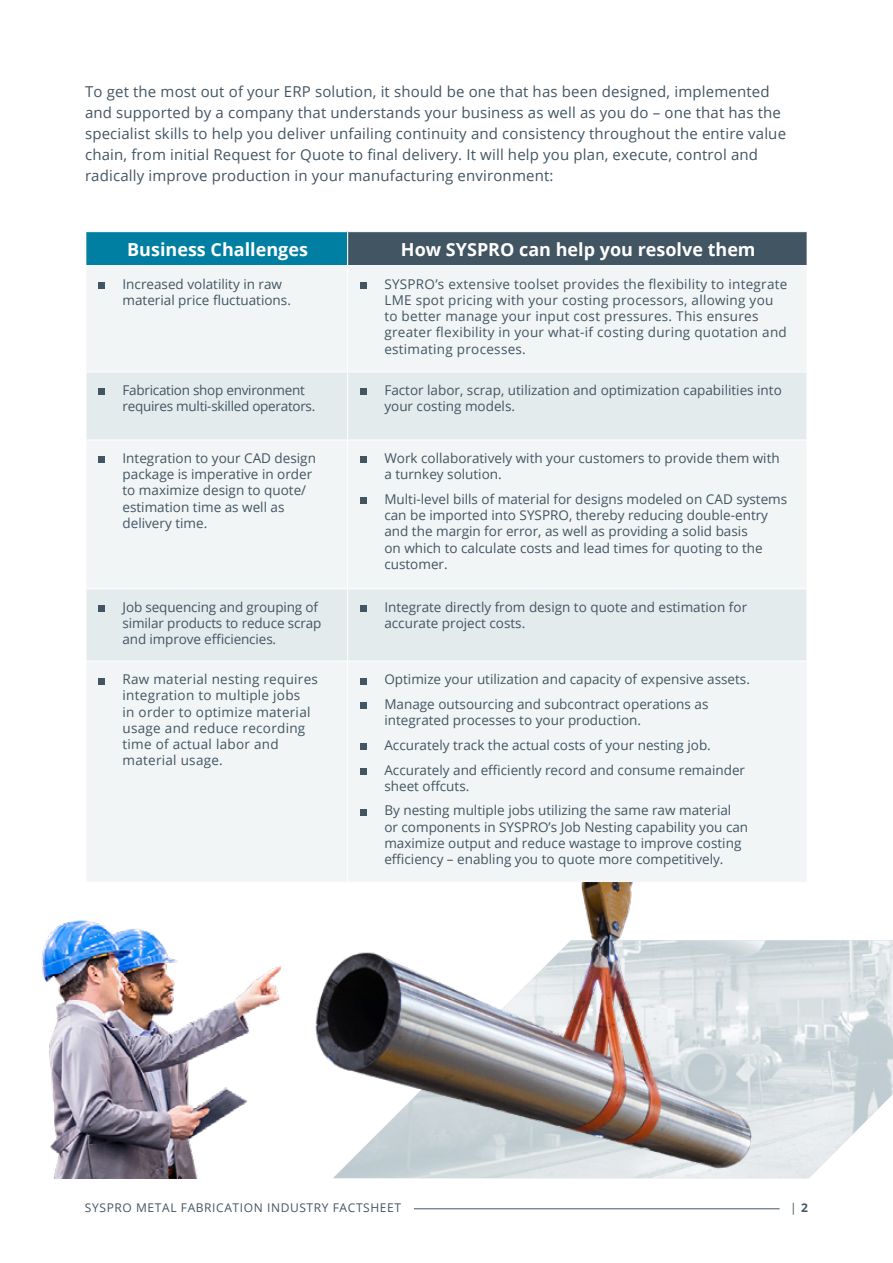
<style>
.page{position:relative;width:893px;height:1263px;background:#fff}
.page>*{position:absolute;margin:0;border:0;box-sizing:border-box;transform-origin:0 0}
.t1{font:700 18px "Open Sans";color:#fff}
.t2{font:15px/21px "Open Sans";letter-spacing:.01em;color:#425563}
.t3{font:13.5px/16.2px "Open Sans";color:#425563}
.t4{font:13.5px/16.2px "Open Sans";letter-spacing:.02em;color:#425563}
.t5{font:13.5px/16.2px "Open Sans";letter-spacing:-.02em;color:#425563}
.t6{font:12px "Open Sans";letter-spacing:.05em;color:#425563}
.s1{font-weight:700}
</style>
<div class="page">
<hr style="left:414px;top:1208px;width:366px;height:1px;background:#425563">
<div style="left:86px;top:232px;width:262px;height:34px;background:#007fa3"></div>
<div style="left:348px;top:232px;width:459px;height:34px;background:#425563"></div>
<div style="left:87px;top:266px;width:719px;height:616px;background:#f1f5f6"></div>
<svg style="left:87px;top:373px;width:719px;height:288px;fill:#f1f5f6"></svg>
<hr style="left:347px;top:266px;width:1px;height:106px;background:#fff">
<hr style="left:87px;top:372px;width:261px;height:1px;background:#fff">
<hr style="left:348px;top:372px;width:458px;height:1px;background:#fff">
<hr style="left:347px;top:372px;width:1px;height:68px;background:#fff">
<hr style="left:87px;top:440px;width:261px;height:1px;background:#fff">
<hr style="left:348px;top:440px;width:458px;height:1px;background:#fff">
<hr style="left:347px;top:440px;width:1px;height:148px;background:#fff">
<hr style="left:87px;top:588px;width:261px;height:1px;background:#fff">
<hr style="left:348px;top:588px;width:458px;height:1px;background:#fff">
<hr style="left:347px;top:589px;width:1px;height:72px;background:#fff">
<hr style="left:85px;top:265px;width:263px;height:1px;background:#fff">
<hr style="left:347px;top:232px;width:1px;height:33px;background:#fff">
<hr style="left:348px;top:265px;width:460px;height:1px;background:#fff">
<hr style="left:87px;top:661px;width:261px;height:1px;background:#fff">
<hr style="left:348px;top:661px;width:459px;height:1px;background:#fff">
<hr style="left:347px;top:661px;width:1px;height:221px;background:#fff">
<div style="left:99px;top:282px;width:6px;height:7px;background:#425563"></div>
<div style="left:360px;top:282px;width:7px;height:7px;background:#425563"></div>
<svg style="left:99px;top:389px;width:6px;height:6px"></svg>
<div style="left:360px;top:389px;width:7px;height:6px;background:#425563"></div>
<svg style="left:99px;top:457px;width:6px;height:6px"></svg>
<div style="left:360px;top:457px;width:7px;height:6px;background:#425563"></div>
<div style="left:360px;top:498px;width:7px;height:6px;background:#425563"></div>
<div style="left:99px;top:605px;width:6px;height:7px;background:#425563"></div>
<div style="left:360px;top:605px;width:7px;height:7px;background:#425563"></div>
<svg style="left:99px;top:678px;width:6px;height:6px"></svg>
<div style="left:360px;top:678px;width:7px;height:6px;background:#425563"></div>
<div style="left:360px;top:702px;width:7px;height:7px;background:#425563"></div>
<div style="left:360px;top:743px;width:7px;height:7px;background:#425563"></div>
<div style="left:360px;top:768px;width:7px;height:6px;background:#425563"></div>
<div style="left:360px;top:809px;width:7px;height:6px;background:#425563"></div>
<img style="left:315px;top:883px;width:578px;height:296px">
<img style="left:42px;top:920px;width:240px;height:258px">
<p class="t2" style="left:85px;top:80px;width:702px">To get the most out of your ERP solution, it should be one that has been designed, implemented and supported by a company that understands your business as well as you do – one that has the specialist skills to help you deliver unfailing continuity and consistency throughout the entire value chain, from initial Request for Quote to final delivery. It will help you plan, execute, control and radically improve production in your manufacturing environment:</p>
<h1 class="t1" style="left:127px;top:236px;width:182px">Business Challenges</h1>
<h1 class="t1" style="left:401px;top:236px;width:356px">How SYSPRO can help you resolve them</h1>
<p class="t3" style="left:123px;top:275px;width:170px">Increased volatility in raw material price fluctuations.</p>
<p class="t4" style="left:384px;top:275px;width:405px">SYSPRO’s extensive toolset provides the flexibility to integrate LME spot pricing with your costing processors, allowing you to better manage your input cost pressures. This ensures greater flexibility in your what-if costing during quotation and estimating processes.</p>
<p class="t5" style="left:123px;top:382px;width:194px">Fabrication shop environment requires multi-skilled operators.</p>
<p class="t3" style="left:384px;top:382px;width:399px">Factor labor, scrap, utilization and optimization capabilities into your costing models.</p>
<p class="t3" style="left:123px;top:450px;width:195px">Integration to your CAD design package is imperative in order to maximize design to quote/ estimation time as well as delivery time.</p>
<p class="t3" style="left:384px;top:450px;width:397px">Work collaboratively with your customers to provide them with a turnkey solution.</p>
<p class="t3" style="left:384px;top:491px;width:404px">Multi-level bills of material for designs modeled on CAD systems can be imported into SYSPRO, thereby reducing double-entry and the margin for error, as well as providing a solid basis<br>on which to calculate costs and lead times for quoting to the customer.</p>
<p class="t3" style="left:123px;top:598px;width:200px">Job sequencing and grouping of similar products to reduce scrap and improve efficiencies.</p>
<p class="t3" style="left:384px;top:598px;width:364px">Integrate directly from design to quote and estimation for accurate project costs.</p>
<p class="t4" style="left:123px;top:671px;width:197px">Raw material nesting requires integration to multiple jobs<br>in order to optimize material usage and reduce recording time of actual labor and material usage.</p>
<p class="t3" style="left:384px;top:666px;width:367px;line-height:24.8px">Optimize your utilization and capacity of expensive assets.<br>Manage outsourcing and subcontract operations as</p>
<p class="t3" style="left:384px;top:707px;width:362px;line-height:24.8px">integrated processes to your production.<br>Accurately track the actual costs of your nesting job.<br>Accurately and efficiently record and consume remainder</p>
<p class="t3" style="left:384px;top:773px;width:348px;line-height:24.8px">sheet offcuts.<br>By nesting multiple jobs utilizing the same raw material</p>
<p class="t3" style="left:384px;top:818px;width:365px">or components in SYSPRO’s Job Nesting capability you can maximize output and reduce wastage to improve costing efficiency – enabling you to quote more competitively.</p>
<p class="t6" style="left:85px;top:1200px;width:318px">SYSPRO METAL FABRICATION INDUSTRY FACTSHEET</p>
<p class="t6" style="left:790px;top:1200px;width:19px">| <span class="s1">2</span></p>
</div>
